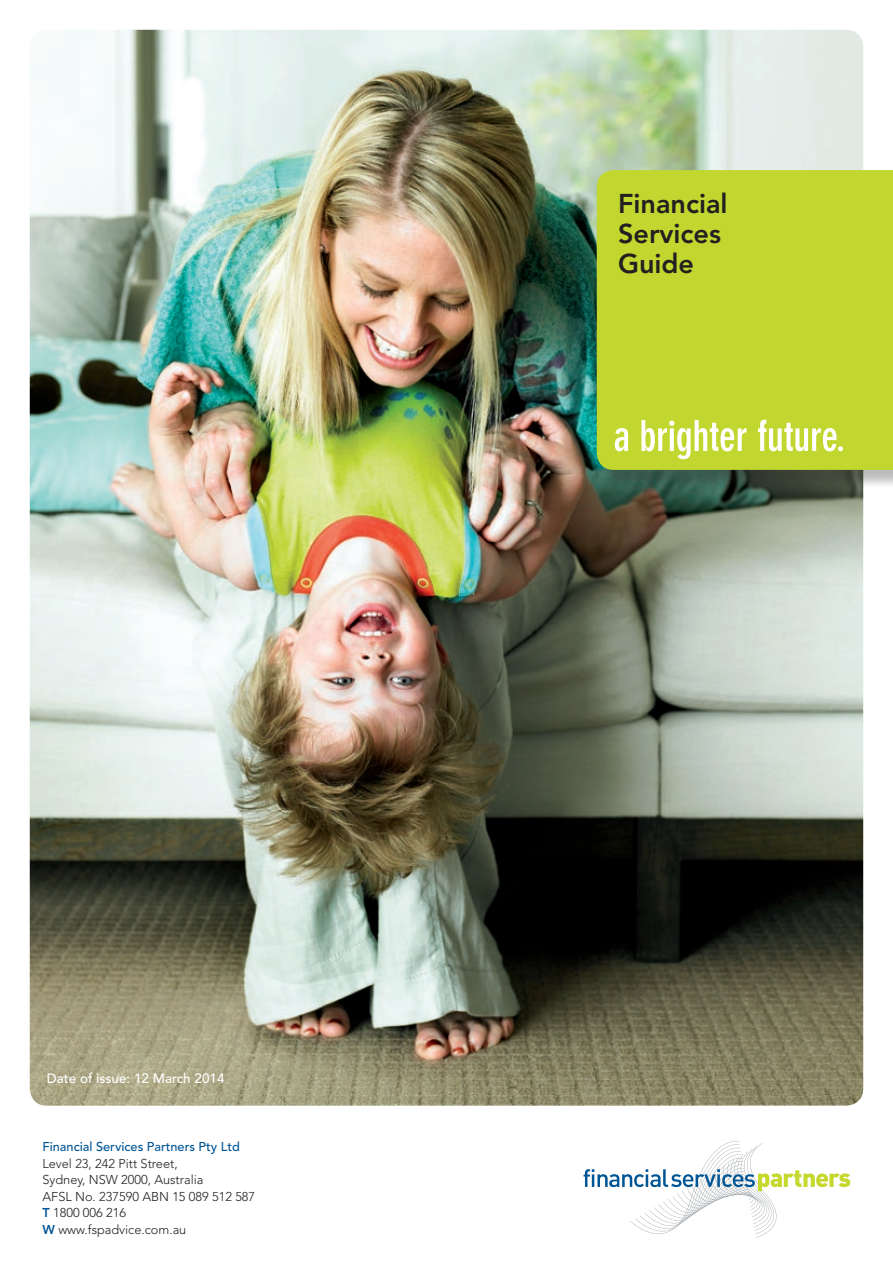
<style>
.page{position:relative;width:893px;height:1263px;background:#fff}
.page>*{position:absolute;margin:0;border:0;box-sizing:border-box;transform-origin:0 0}
.t1{font:800 27px/30px "Avenir LT Std";color:#231f20}
.t2{font:500 13.5px "Avenir LT Std";color:#fff}
.t3{font:300 12.75px/16.5px "Avenir LT Std";color:#231f20}
.t4{font:500 12.75px "Avenir LT Std";color:#005595}
.s1{font-weight:800;color:#005595}
</style>
<div class="page">
<svg style="left:583px;top:1141px;width:267px;height:97px"></svg>
<img style="left:30px;top:30px;width:833px;height:1076px">
<div style="left:599px;top:172px;width:294px;height:317px;background:#231f20;opacity:.3"></div>
<div style="left:597px;top:170px;width:296px;height:300px;background:#c1d72f"></div>
<svg style="left:615px;top:420px;width:228px;height:39px"></svg>
<p class="t2" style="left:47px;top:1070px;width:179px">Date of issue: 12 March 2014</p>
<p class="t4" style="left:43px;top:1139px;width:199px">Financial Services Partners Pty Ltd</p>
<p class="t3" style="left:43px;top:1155px;width:214px">Level 23, 242 Pitt Street,<br>Sydney, NSW 2000, Australia<br>AFSL No. 237590 ABN 15 089 512 587<br><span class="s1">T</span> 1800 006 216<br><span class="s1">W</span> www.fspadvice.com.au</p>
<h1 class="t1" style="left:618px;top:189px;width:111px">Financial<br>Services<br>Guide</h1>
</div>
